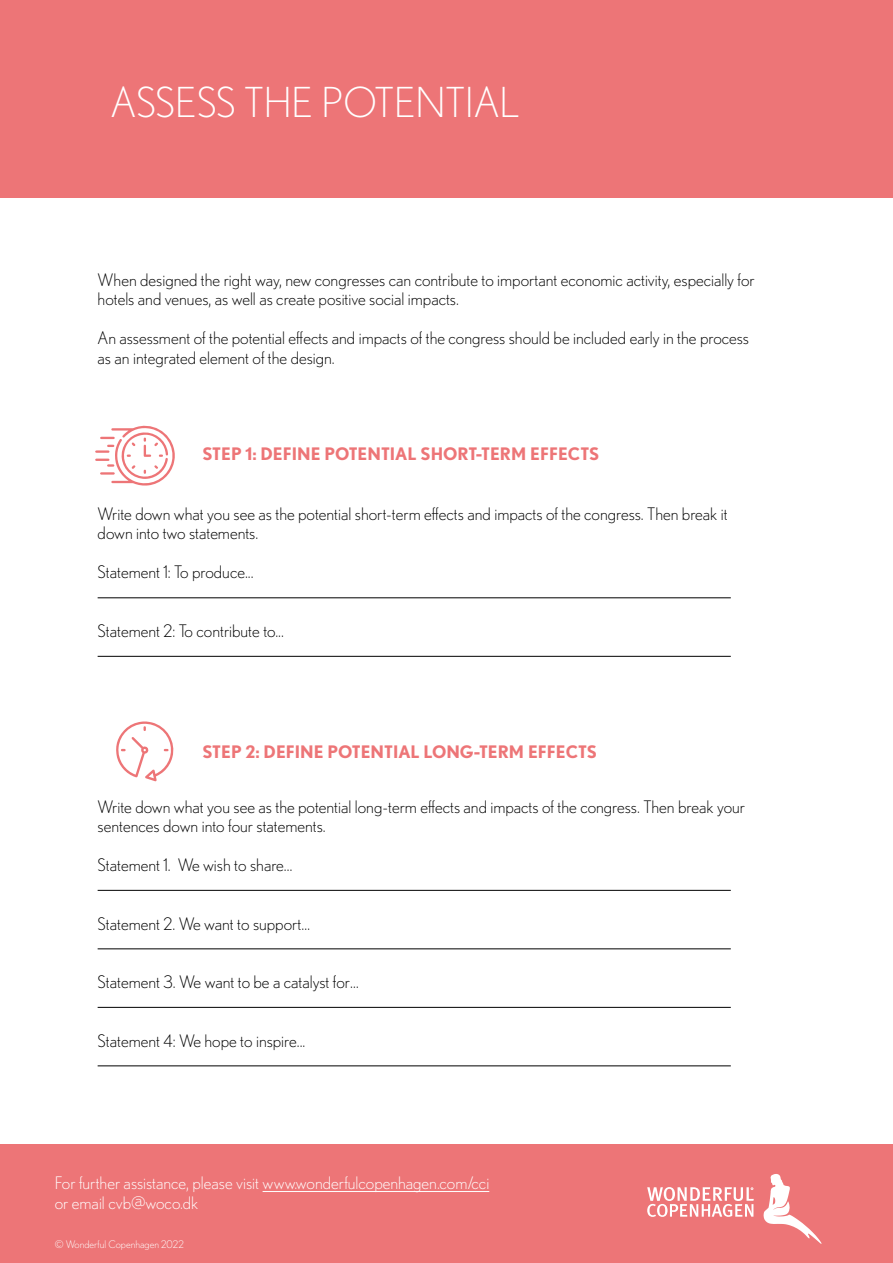
<style>
.page{position:relative;width:893px;height:1263px;background:#fff}
.page>*{position:absolute;margin:0;border:0;box-sizing:border-box;transform-origin:0 0}
.t1{font:300 41.25px "Nobel";color:#fff}
.t2{font:300 17.25px/19.5px "Nobel";color:#000}
.t3{font:300 17.25px/19.5px "Nobel";color:#fff}
.t4{font:700 17.25px "Nobel";color:#ed7577}
.t5{font:300 10.5px "Nobel";color:#fff}
</style>
<div class="page">
<div style="left:0;top:1144px;width:893px;height:119px;background:#ed7577"></div>
<svg style="left:763px;top:1174px;width:59px;height:70px"></svg>
<svg style="left:647px;top:1187px;width:107px;height:30px"></svg>
<hr style="left:263px;top:1191px;width:226px;height:1px;background:#fff">
<div style="left:0;top:0;width:893px;height:198px;background:#ed7577"></div>
<hr style="left:98px;top:597px;width:633px;height:1px;background:#000">
<hr style="left:98px;top:656px;width:633px;height:1px;background:#000">
<hr style="left:98px;top:890px;width:633px;height:1px;background:#000">
<hr style="left:98px;top:948px;width:633px;height:1px;background:#000">
<hr style="left:98px;top:1007px;width:633px;height:1px;background:#000">
<hr style="left:98px;top:1065px;width:633px;height:1px;background:#000">
<svg style="left:116px;top:721px;width:58px;height:60px"></svg>
<svg style="left:95px;top:425px;width:80px;height:61px"></svg>
<h1 class="t1" style="left:111px;top:79px;width:411px">ASSESS THE POTENTIAL</h1>
<p class="t2" style="left:98px;top:270px;width:659px">When designed the right way, new congresses can contribute to important economic activity, especially for hotels and venues, as well as create positive social impacts.</p>
<p class="t2" style="left:98px;top:328px;width:653px">An assessment of the potential effects and impacts of the congress should be included early in the process as an integrated element of the design.</p>
<p class="t4" style="left:202px;top:444px;width:398px">STEP 1: DEFINE POTENTIAL SHORT-TERM EFFECTS</p>
<p class="t2" style="left:98px;top:504px;width:632px">Write down what you see as the potential short-term effects and impacts of the congress. Then break it down into two statements.</p>
<p class="t2" style="left:98px;top:562px;width:157px">Statement 1: To produce...</p>
<p class="t2" style="left:98px;top:621px;width:188px">Statement 2: To contribute to...</p>
<p class="t4" style="left:202px;top:742px;width:396px">STEP 2: DEFINE POTENTIAL LONG-TERM EFFECTS</p>
<p class="t2" style="left:98px;top:796px;width:649px">Write down what you see as the potential long-term effects and impacts of the congress. Then break your sentences down into four statements.</p>
<p class="t2" style="left:98px;top:855px;width:197px">Statement 1. We wish to share…</p>
<p class="t2" style="left:98px;top:913px;width:214px">Statement 2. We want to support…</p>
<p class="t2" style="left:98px;top:972px;width:263px">Statement 3. We want to be a catalyst for…</p>
<p class="t2" style="left:98px;top:1030px;width:209px">Statement 4: We hope to inspire...</p>
<p class="t3" style="left:55px;top:1173px;width:436px">For further assistance, please visit www.wonderfulcopenhagen.com/cci or email cvb@woco.dk</p>
<p class="t5" style="left:55px;top:1238px;width:130px">© Wonderful Copenhagen 2022</p>
</div>
